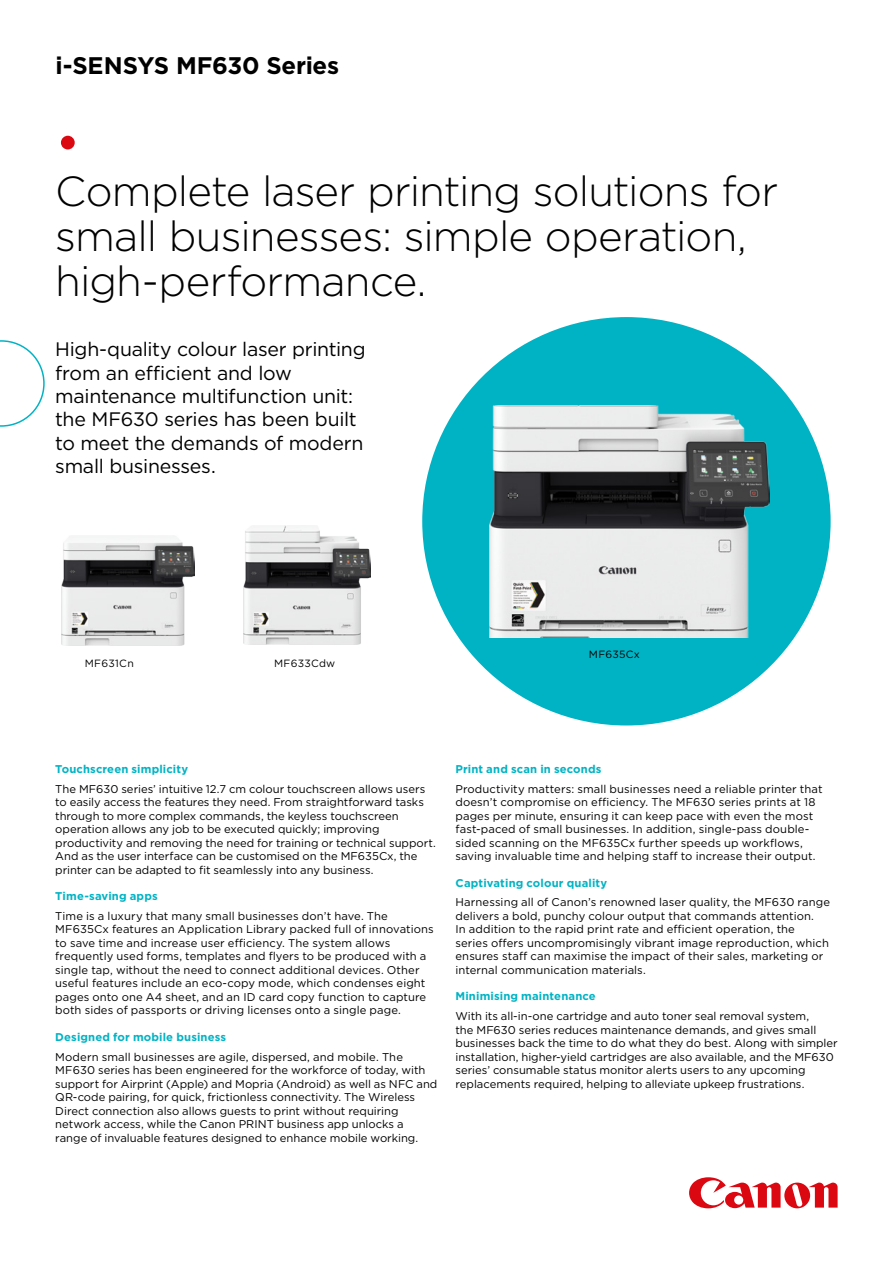
<style>
.page{position:relative;width:893px;height:1263px;background:#fff}
.page>*{position:absolute;margin:0;border:0;box-sizing:border-box;transform-origin:0 0}
.t1{font:52.5px "Gotham";color:#db0812}
.t2{font:300 42px/45px "Gotham";letter-spacing:-.02em;color:#000}
.t3{font:700 24px "Gotham";letter-spacing:-.01em;color:#000}
.t4{font:19.5px/23.4px "Gotham";letter-spacing:-.015em;color:#000}
.t5{font:11.25px/13.5px "Gotham";color:#000}
.t6{font:700 11.25px "Gotham";letter-spacing:.01em;color:#00b3c4}
.t7{font:10.5px "Gotham";letter-spacing:.025em;color:#000}
</style>
<div class="page">
<svg style="left:689px;top:1177px;width:149px;height:31px"></svg>
<div style="left:422px;top:317px;width:409px;height:408px;background:#00b3c4;border-radius:50%"></div>
<svg style="left:0;top:340px;width:45px;height:87px"></svg>
<img style="left:489px;top:405px;width:280px;height:233px">
<img style="left:61px;top:535px;width:134px;height:111px">
<img style="left:243px;top:526px;width:128px;height:118px">
<h3 class="t3" style="left:56px;top:50px;width:285px">i-SENSYS MF630 Series</h3>
<h1 class="t1" style="left:55px;top:109px;width:27px">•</h1>
<h2 class="t2" style="left:55px;top:168px;width:724px">Complete laser printing solutions for small businesses: simple operation, high-performance.</h2>
<h3 class="t4" style="left:55px;top:337px;width:312px">High-quality colour laser printing from an efficient and low maintenance multifunction unit: the MF630 series has been built to meet the demands of modern small businesses.</h3>
<p class="t7" style="left:85px;top:657px;width:50px">MF631Cn</p>
<p class="t7" style="left:274px;top:656px;width:63px">MF633Cdw</p>
<p class="t7" style="left:589px;top:648px;width:52px">MF635Cx</p>
<p class="t6" style="left:55px;top:761px;width:134px">Touchscreen simplicity</p>
<p class="t5" style="left:55px;top:782px;width:382px">The MF630 series’ intuitive 12.7 cm colour touchscreen allows users to easily access the features they need. From straightforward tasks through to more complex commands, the keyless touchscreen operation allows any job to be executed quickly; improving productivity and removing the need for training or technical support.<br>And as the user interface can be customised on the MF635Cx, the printer can be adapted to fit seamlessly into any business.</p>
<p class="t6" style="left:55px;top:889px;width:104px">Time-saving apps</p>
<p class="t5" style="left:55px;top:909px;width:380px">Time is a luxury that many small businesses don’t have. The MF635Cx features an Application Library packed full of innovations to save time and increase user efficiency. The system allows frequently used forms, templates and flyers to be produced with a single tap, without the need to connect additional devices. Other useful features include an eco-copy mode, which condenses eight pages onto one A4 sheet, and an ID card copy function to capture both sides of passports or driving licenses onto a single page.</p>
<p class="t6" style="left:55px;top:1029px;width:172px">Designed for mobile business</p>
<p class="t5" style="left:55px;top:1050px;width:384px">Modern small businesses are agile, dispersed, and mobile. The MF630 series has been engineered for the workforce of today, with support for Airprint (Apple) and Mopria (Android) as well as NFC and QR-code pairing, for quick, frictionless connectivity. The Wireless Direct connection also allows guests to print without requiring network access, while the Canon PRINT business app unlocks a range of invaluable features designed to enhance mobile working.</p>
<p class="t6" style="left:455px;top:761px;width:147px">Print and scan in seconds</p>
<p class="t5" style="left:455px;top:782px;width:369px">Productivity matters: small businesses need a reliable printer that doesn’t compromise on efficiency. The MF630 series prints at 18 pages per minute, ensuring it can keep pace with even the most fast-paced of small businesses. In addition, single-pass double&shy;sided scanning on the MF635Cx further speeds up workflows, saving invaluable time and helping staff to increase their output.</p>
<p class="t6" style="left:455px;top:875px;width:153px">Captivating colour quality</p>
<p class="t5" style="left:455px;top:895px;width:376px">Harnessing all of Canon’s renowned laser quality, the MF630 range delivers a bold, punchy colour output that commands attention.<br>In addition to the rapid print rate and efficient operation, the series offers uncompromisingly vibrant image reproduction, which ensures staff can maximise the impact of their sales, marketing or internal communication materials.</p>
<p class="t6" style="left:455px;top:989px;width:142px">Minimising maintenance</p>
<p class="t5" style="left:455px;top:1009px;width:384px">With its all-in-one cartridge and auto toner seal removal system,<br>the MF630 series reduces maintenance demands, and gives small businesses back the time to do what they do best. Along with simpler installation, higher-yield cartridges are also available, and the MF630 series’ consumable status monitor alerts users to any upcoming replacements required, helping to alleviate upkeep frustrations.</p>
</div>
